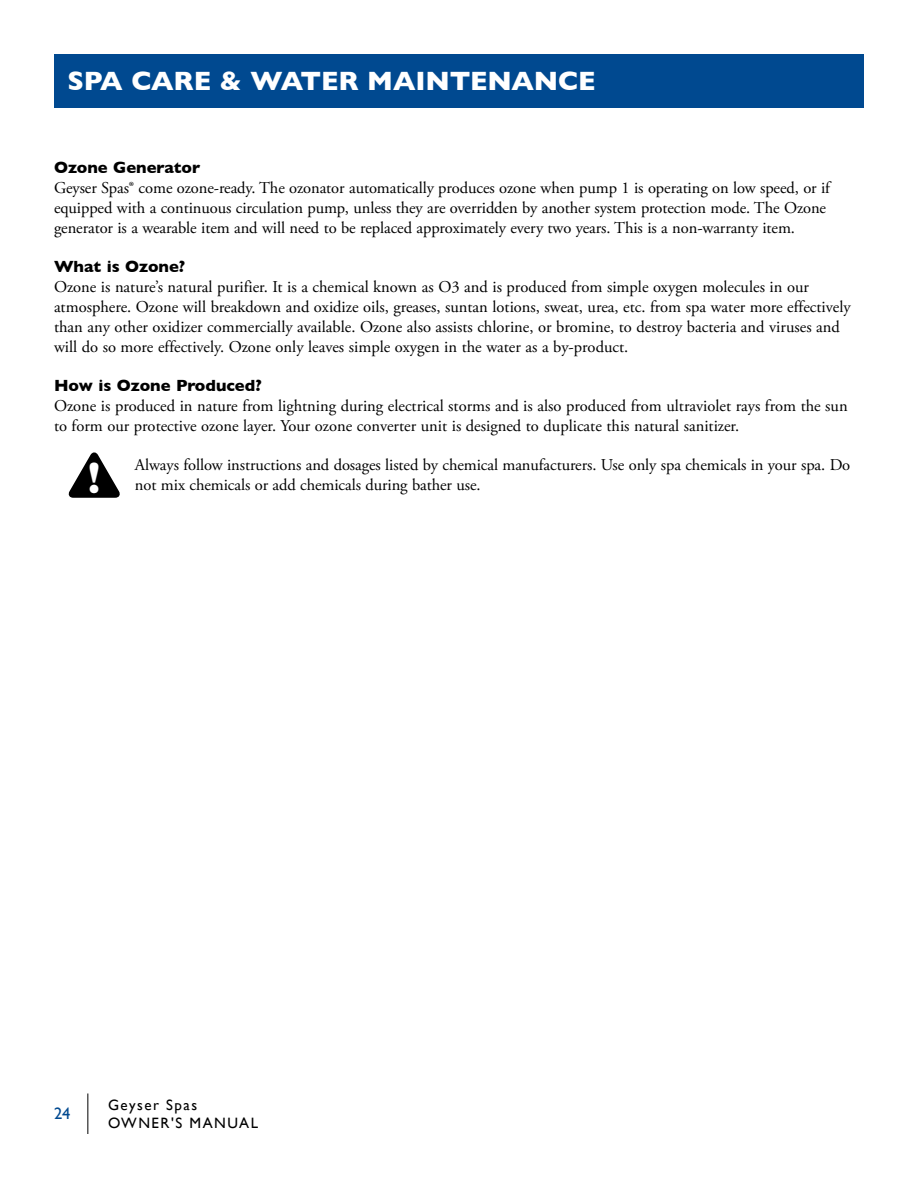
<style>
.page{position:relative;width:918px;height:1188px;background:#fff}
.page>*{position:absolute;margin:0;border:0;box-sizing:border-box;transform-origin:0 0}
.t1{font:900 42px "Optima";color:#000}
.t2{font:900 42px "Optima";color:#fff}
.t3{font:700 27px "Gill Sans";letter-spacing:-.005em;color:#fff}
.t4{font:16.5px/19.8px "Adobe Garamond Pro";color:#000}
.t5{font:700 16.5px "Gill Sans";color:#000}
.t6{font:16.5px "Gill Sans";color:#004990}
.t7{font:15px/18px "Gill Sans";letter-spacing:.1em;color:#000}
</style>
<div class="page">
<hr style="left:87px;top:1094px;width:1px;height:40px;background:#000">
<svg style="left:69px;top:452px;width:51px;height:46px"></svg>
<div style="left:54px;top:54px;width:810px;height:54px;background:#004990"></div>
<h2 class="t3" style="left:68px;top:60px;width:530px">SPA CARE &amp; WATER MAINTENANCE</h2>
<p class="t5" style="left:54px;top:155px;width:148px">Ozone Generator</p>
<p class="t4" style="left:54px;top:179px;width:778px">Geyser Spas® come ozone-ready. The ozonator automatically produces ozone when pump 1 is operating on low speed, or if equipped with a continuous circulation pump, unless they are overridden by another system protection mode. The Ozone generator is a wearable item and will need to be replaced approximately every two years. This is a non-warranty item.</p>
<p class="t5" style="left:54px;top:254px;width:133px">What is Ozone?</p>
<p class="t4" style="left:54px;top:278px;width:798px">Ozone is nature’s natural purifier. It is a chemical known as O3 and is produced from simple oxygen molecules in our atmosphere. Ozone will breakdown and oxidize oils, greases, suntan lotions, sweat, urea, etc. from spa water more effectively than any other oxidizer commercially available. Ozone also assists chlorine, or bromine, to destroy bacteria and viruses and will do so more effectively. Ozone only leaves simple oxygen in the water as a by-product.</p>
<p class="t5" style="left:54px;top:372px;width:209px">How is Ozone Produced?</p>
<p class="t4" style="left:54px;top:396px;width:795px">Ozone is produced in nature from lightning during electrical storms and is also produced from ultraviolet rays from the sun to form our protective ozone layer. Your ozone converter unit is designed to duplicate this natural sanitizer.</p>
<p class="t4" style="left:135px;top:456px;width:717px">Always follow instructions and dosages listed by chemical manufacturers. Use only spa chemicals in your spa. Do not mix chemicals or add chemicals during bather use.</p>
<h1 class="t1" style="left:85px;top:377px;width:15px">!</h1>
<h1 class="t2" style="left:87px;top:453px;width:15px">!</h1>
<p class="t6" style="left:54px;top:1104px;width:18px">24</p>
<p class="t7" style="left:108px;top:1096px;width:152px">Geyser Spas<br>OWNER'S MANUAL</p>
</div>
